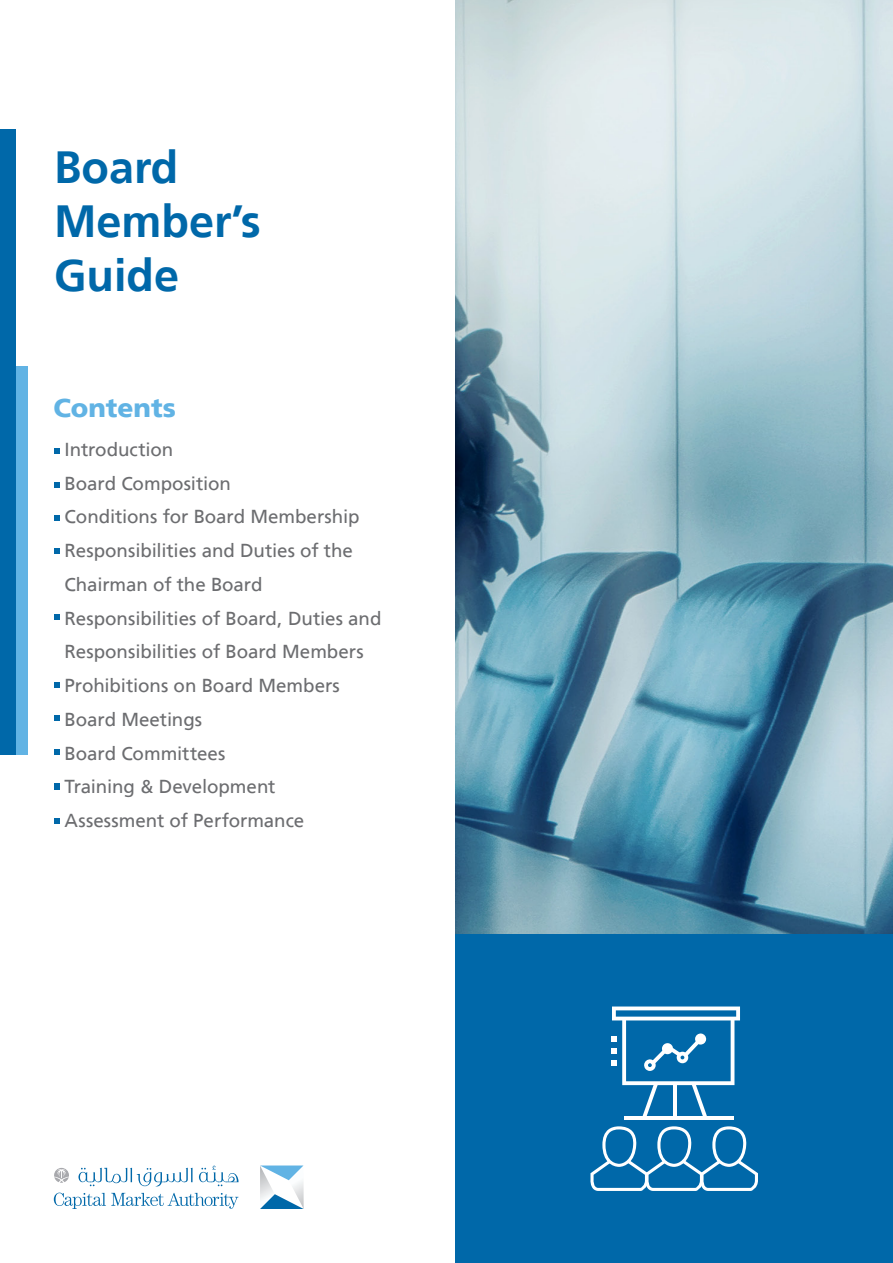
<style>
.page{position:relative;width:893px;height:1263px;background:#fff}
.page>*{position:absolute;margin:0;border:0;box-sizing:border-box;transform-origin:0 0}
.t1{font:700 45px/54px "Frutiger LT Arabic 65";color:#0068a9}
.t2{font:900 26.25px "Frutiger LT Arabic 75";color:#61b3e4}
.t3{font:18.75px/33.8px "Frutiger LT Arabic 55 Roman";letter-spacing:-.005em;color:#6c6d70}
</style>
<div class="page">
<div style="left:0;top:130px;width:16px;height:625px;background:#0068a9"></div>
<div style="left:16px;top:366px;width:11px;height:389px;background:#61b3e4"></div>
<svg style="left:54px;top:448px;width:6px;height:6px"></svg>
<svg style="left:54px;top:482px;width:6px;height:6px"></svg>
<svg style="left:54px;top:516px;width:6px;height:5px"></svg>
<svg style="left:54px;top:548px;width:6px;height:5px"></svg>
<svg style="left:54px;top:614px;width:6px;height:5px"></svg>
<svg style="left:54px;top:683px;width:6px;height:5px"></svg>
<svg style="left:54px;top:715px;width:6px;height:5px"></svg>
<svg style="left:54px;top:749px;width:6px;height:6px"></svg>
<svg style="left:54px;top:784px;width:6px;height:5px"></svg>
<svg style="left:54px;top:818px;width:6px;height:5px"></svg>
<img style="left:455px;top:0;width:438px;height:934px">
<div style="left:455px;top:934px;width:438px;height:329px;background:#0068a9"></div>
<hr style="left:624px;top:1115px;width:110px;height:4px;background:#fff">
<svg style="left:611px;top:1006px;width:129px;height:110px"></svg>
<div style="left:662px;top:1043px;width:11px;height:11px;background:#fff;border-radius:50%"></div>
<svg style="left:590px;top:1126px;width:168px;height:65px"></svg>
<div style="left:695px;top:1033px;width:11px;height:12px;background:#fff;border-radius:50%"></div>
<svg style="left:54px;top:1168px;width:15px;height:15px"></svg>
<svg style="left:78px;top:1168px;width:115px;height:18px"></svg>
<svg style="left:199px;top:1166px;width:39px;height:20px"></svg>
<svg style="left:54px;top:1192px;width:184px;height:17px"></svg>
<svg style="left:260px;top:1165px;width:44px;height:44px"></svg>
<h1 class="t1" style="left:54px;top:140px;width:208px">Board<br>Member’s<br>Guide</h1>
<h2 class="t2" style="left:53px;top:392px;width:124px">Contents</h2>
<p class="t3" style="left:65px;top:432px;width:318px">Introduction<br>Board Composition<br>Conditions for Board Membership<br>Responsibilities and Duties of the<br>Chairman of the Board<br>Responsibilities of Board, Duties and<br>Responsibilities of Board Members<br>Prohibitions on Board Members<br>Board Meetings<br>Board Committees<br>Training &amp; Development<br>Assessment of Performance</p>
</div>
